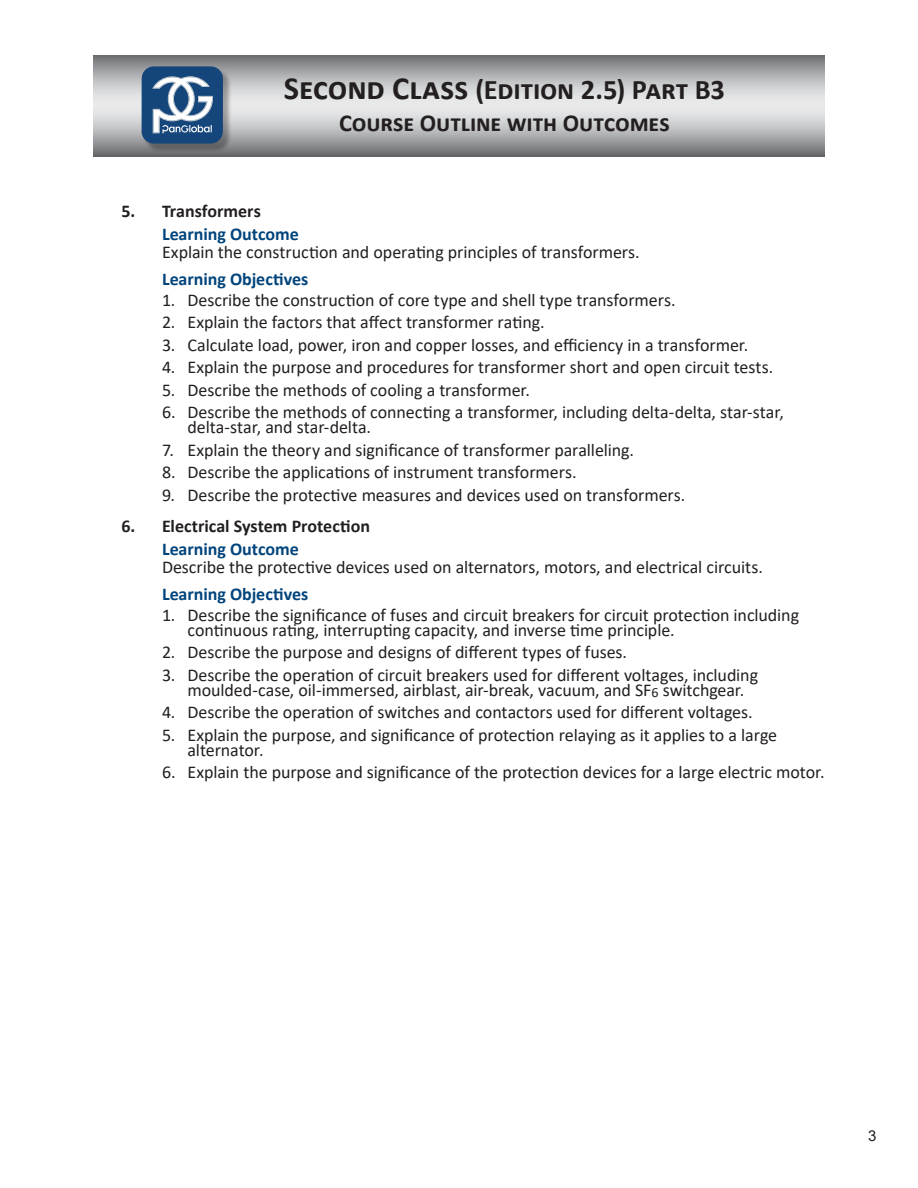
<style>
.page{position:relative;width:918px;height:1188px;background:#fff}
.page>*{position:absolute;margin:0;border:0;box-sizing:border-box;transform-origin:0 0}
.t1{font:700 28.5px "Calibri";letter-spacing:-.005em;color:#231f20}
.t2{font:700 24.3px "Calibri";letter-spacing:-.005em;color:#231f20}
.Outline_-_Objectives{font:18px/15px "Calibri";letter-spacing:-.005em;color:#231f20}
.Outline_-_Outcomes{font:18px "Calibri";letter-spacing:-.005em;color:#231f20}
.Content_-_Outcome_Ti{font:700 18px "Calibri";color:#00447c}
.Outline_-_Chapter_Ti{font:700 18px "Calibri";color:#231f20}
.t3{font:15px "Arial";color:#231f20}
.s1{font-size:32.4px}
</style>
<div class="page">
<svg style="left:93px;top:56px;width:732px;height:100px;background:#b5b6b8"></svg>
<img style="left:142px;top:66px;width:90px;height:85px">
<div style="left:142px;top:66px;width:81px;height:78px;background:#15467b;border-radius:12px"></div>
<svg style="left:152px;top:76px;width:61px;height:57px"></svg>
<h1 class="t1" style="left:284px;top:70px;width:443px"><span class="s1">Second Class</span> (Edition 2.5) Part B3</h1>
<h2 class="t2" style="left:339px;top:105px;width:332px">Course Outline with Outcomes</h2>
<p class="Outline_-_Chapter_Ti" style="left:122px;top:198px;width:141px">5. Transformers</p>
<p class="Content_-_Outcome_Ti" style="left:162px;top:221px;width:138px">Learning Outcome</p>
<p class="Outline_-_Outcomes" style="left:162px;top:239px;width:479px">Explain the construction and operating principles of transformers.</p>
<p class="Content_-_Outcome_Ti" style="left:162px;top:266px;width:148px">Learning Objectives</p>
<p class="Outline_-_Objectives" style="left:162px;top:292px;width:515px">1. Describe the construction of core type and shell type transformers.</p>
<p class="Outline_-_Objectives" style="left:162px;top:314px;width:384px">2. Explain the factors that affect transformer rating.</p>
<p class="Outline_-_Objectives" style="left:162px;top:337px;width:588px">3. Calculate load, power, iron and copper losses, and efficiency in a transformer.</p>
<p class="Outline_-_Objectives" style="left:162px;top:359px;width:613px">4. Explain the purpose and procedures for transformer short and open circuit tests.</p>
<p class="Outline_-_Objectives" style="left:162px;top:382px;width:370px">5. Describe the methods of cooling a transformer.</p>
<p class="Outline_-_Objectives" style="left:188px;top:404px;width:598px;text-indent:-26px">6. Describe the methods of connecting a transformer, including delta-delta, star-star, delta-star, and star-delta.</p>
<p class="Outline_-_Objectives" style="left:162px;top:442px;width:474px">7. Explain the theory and significance of transformer paralleling.</p>
<p class="Outline_-_Objectives" style="left:162px;top:464px;width:416px">8. Describe the applications of instrument transformers.</p>
<p class="Outline_-_Objectives" style="left:162px;top:487px;width:525px">9. Describe the protective measures and devices used on transformers.</p>
<p class="Outline_-_Chapter_Ti" style="left:122px;top:513px;width:250px">6. Electrical System Protection</p>
<p class="Content_-_Outcome_Ti" style="left:162px;top:536px;width:138px">Learning Outcome</p>
<p class="Outline_-_Outcomes" style="left:162px;top:554px;width:602px">Describe the protective devices used on alternators, motors, and electrical circuits.</p>
<p class="Content_-_Outcome_Ti" style="left:162px;top:581px;width:148px">Learning Objectives</p>
<p class="Outline_-_Objectives" style="left:188px;top:607px;width:613px;text-indent:-26px">1. Describe the significance of fuses and circuit breakers for circuit protection including continuous rating, interrupting capacity, and inverse time principle.</p>
<p class="Outline_-_Objectives" style="left:162px;top:644px;width:467px">2. Describe the purpose and designs of different types of fuses.</p>
<p class="Outline_-_Objectives" style="left:188px;top:667px;width:572px;text-indent:-26px">3. Describe the operation of circuit breakers used for different voltages, including moulded-case, oil-immersed, airblast, air-break, vacuum, and SF<sub>6</sub> switchgear.</p>
<p class="Outline_-_Objectives" style="left:162px;top:704px;width:592px">4. Describe the operation of switches and contactors used for different voltages.</p>
<p class="Outline_-_Objectives" style="left:188px;top:727px;width:591px;text-indent:-26px">5. Explain the purpose, and significance of protection relaying as it applies to a large alternator.</p>
<p class="Outline_-_Objectives" style="left:162px;top:764px;width:664px">6. Explain the purpose and significance of the protection devices for a large electric motor.</p>
<p class="t3" style="left:868px;top:1125px;width:10px">3</p>
</div>
